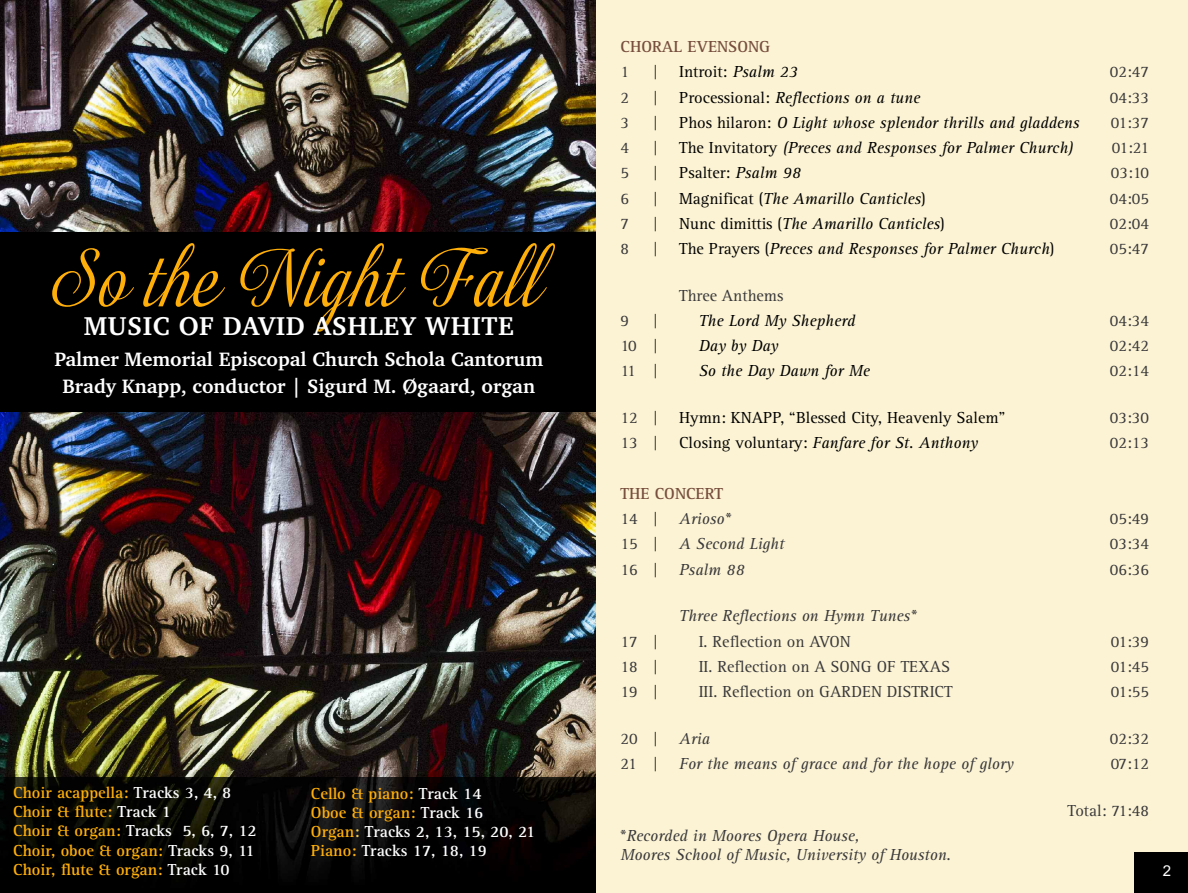
<style>
.page{position:relative;width:1188px;height:893px;background:#fff}
.page>*{position:absolute;margin:0;border:0;box-sizing:border-box;transform-origin:0 0}
.t1{font:66.15px "Almibar Pro";color:#ffaf09}
.t2{font:700 26.4px "Charter";letter-spacing:.025em;color:#fff}
.t3{font:700 19.8px/26.5px "Charter";color:#fff;text-align:center}
.t4{font:italic 16.5px "Rotis Serif";color:#000}
.t5{font:16.5px "Rotis Serif";color:#39383a}
.t6{font:italic 16.5px/19.2px "Rotis Serif";color:#39383a}
.t7{font:700 16.5px/19.2px "Rotis Serif";color:#ffaf09}
.t8{font:700 16.5px/19.2px "Rotis Serif";color:#fff}
.t9{font:16.5px "Rotis Serif";color:#000}
.t10{font:700 16.5px "Rotis Serif";color:#774e3d}
.t11{font:15px "Arial";color:#fff}
.s1{color:#fff}
.s2{color:#ffaf09}
.s3{color:#f3cd53}
.s4{font-style:italic}
.s5{font-style:normal}
</style>
<div class="page">
<img style="left:0;top:0;width:597px;height:770px">
<img style="left:0;top:770px;width:597px;height:123px">
<img style="left:0;top:215px;width:597px;height:83px">
<img style="left:0;top:298px;width:597px;height:146px">
<img style="left:52px;top:298px;width:271px;height:9px">
<div style="left:597px;top:0;width:591px;height:893px;background:#fcf3d4"></div>
<div style="left:1134px;top:852px;width:54px;height:41px;background:#000"></div>
<h1 class="t1" style="left:52px;top:248px;width:495px">So the Night Fall</h1>
<h2 class="t2" style="left:84px;top:310px;width:432px">music of david ashley white</h2>
<p class="t3" style="left:55px;top:346px;width:490px">Palmer memorial episcopal church schola cantorum<br>Brady Knapp, conductor | sigurd m. Øgaard, organ</p>
<p class="t7" style="left:13px;top:784px;width:245px">Choir acappella: <span class="s1">Tracks 3, 4, 8<br></span>Choir &amp; flute: <span class="s1">Track 1<br></span>Choir &amp; organ: <span class="s1">Tracks 5, 6, 7, 12<br></span>Choir, oboe &amp; organ: <span class="s1">Tracks 9, 11<br></span>Choir, flute &amp; organ: <span class="s1">Track 10</span></p>
<p class="t8" style="left:311px;top:785px;width:226px"><span class="s2">Cello &amp; piano:</span> Track 14<br><span class="s2">Oboe &amp; organ:</span> Track 16<br><span class="s2">Organ</span><span class="s3">:</span> Tracks 2, 13, 15, 20, 21<br><span class="s2">Piano:</span> Tracks 17, 18, 19</p>
<p class="t10" style="left:621px;top:41px;width:151px">CHORAL EVENSONG</p>
<p class="t5" style="left:621px;top:66px;width:10px">1</p>
<p class="t5" style="left:653px;top:66px;width:7px">|</p>
<p class="t9" style="left:679px;top:66px;width:120px">Introit: <span class="s4">Psalm 23</span></p>
<p class="t5" style="left:1110px;top:66px;width:41px">02:47</p>
<p class="t5" style="left:621px;top:91px;width:10px">2</p>
<p class="t5" style="left:653px;top:91px;width:7px">|</p>
<p class="t4" style="left:679px;top:91px;width:242px"><span class="s5">Processional:</span> Reflections on a tune</p>
<p class="t5" style="left:1110px;top:91px;width:41px">04:33</p>
<p class="t5" style="left:621px;top:117px;width:10px">3</p>
<p class="t5" style="left:653px;top:117px;width:7px">|</p>
<p class="t4" style="left:679px;top:117px;width:402px"><span class="s5">Phos hilaron:</span> O Light whose splendor thrills and gladdens</p>
<p class="t5" style="left:1111px;top:117px;width:40px">01:37</p>
<p class="t5" style="left:621px;top:142px;width:10px">4</p>
<p class="t5" style="left:653px;top:142px;width:7px">|</p>
<p class="t4" style="left:679px;top:142px;width:396px"><span class="s5">The Invitatory</span> (Preces and Responses for Palmer Church)</p>
<p class="t5" style="left:1112px;top:142px;width:39px">01:21</p>
<p class="t5" style="left:621px;top:167px;width:10px">5</p>
<p class="t5" style="left:653px;top:167px;width:7px">|</p>
<p class="t9" style="left:679px;top:167px;width:123px">Psalter: <span class="s4">Psalm 98</span></p>
<p class="t5" style="left:1111px;top:167px;width:40px">03:10</p>
<p class="t5" style="left:621px;top:192px;width:10px">6</p>
<p class="t5" style="left:653px;top:192px;width:7px">|</p>
<p class="t4" style="left:679px;top:192px;width:248px"><span class="s5">Magnificat (</span>The Amarillo Canticles<span class="s5">)</span></p>
<p class="t5" style="left:1110px;top:192px;width:41px">04:05</p>
<p class="t5" style="left:621px;top:218px;width:10px">7</p>
<p class="t5" style="left:653px;top:218px;width:7px">|</p>
<p class="t4" style="left:679px;top:218px;width:267px"><span class="s5">Nunc dimittis (</span>The Amarillo Canticles<span class="s5">)</span></p>
<p class="t5" style="left:1110px;top:218px;width:41px">02:04</p>
<p class="t5" style="left:621px;top:243px;width:10px">8</p>
<p class="t5" style="left:653px;top:243px;width:7px">|</p>
<p class="t4" style="left:679px;top:243px;width:377px"><span class="s5">The Prayers (</span>Preces and Responses for Palmer Church<span class="s5">)</span></p>
<p class="t5" style="left:1110px;top:243px;width:41px">05:47</p>
<p class="t5" style="left:679px;top:290px;width:106px">Three Anthems</p>
<p class="t5" style="left:621px;top:315px;width:10px">9</p>
<p class="t5" style="left:653px;top:315px;width:7px">|</p>
<p class="t4" style="left:699px;top:315px;width:158px">The Lord My Shepherd</p>
<p class="t5" style="left:1110px;top:315px;width:41px">04:34</p>
<p class="t5" style="left:621px;top:340px;width:39px">10 |</p>
<p class="t4" style="left:699px;top:340px;width:81px">Day by Day</p>
<p class="t5" style="left:1110px;top:340px;width:41px">02:42</p>
<p class="t5" style="left:621px;top:365px;width:39px">11 |</p>
<p class="t4" style="left:699px;top:365px;width:173px">So the Day Dawn for Me</p>
<p class="t5" style="left:1110px;top:365px;width:41px">02:14</p>
<p class="t5" style="left:621px;top:412px;width:39px">12 |</p>
<p class="t9" style="left:679px;top:412px;width:328px">Hymn: KNAPP, “Blessed City, Heavenly Salem”</p>
<p class="t5" style="left:1110px;top:412px;width:41px">03:30</p>
<p class="t5" style="left:621px;top:437px;width:39px">13 |</p>
<p class="t4" style="left:679px;top:437px;width:300px"><span class="s5">Closing voluntary:</span> Fanfare for St. Anthony</p>
<p class="t5" style="left:1110px;top:437px;width:41px">02:13</p>
<p class="t10" style="left:621px;top:488px;width:104px">THE CONCERT</p>
<p class="t5" style="left:621px;top:513px;width:39px">14 |</p>
<p class="t6" style="left:679px;top:511px;width:53px">Arioso*</p>
<p class="t5" style="left:1110px;top:513px;width:41px">05:49</p>
<p class="t5" style="left:621px;top:538px;width:39px">15 |</p>
<p class="t6" style="left:679px;top:536px;width:107px">A Second Light</p>
<p class="t5" style="left:1110px;top:538px;width:41px">03:34</p>
<p class="t5" style="left:621px;top:563px;width:39px">16 |</p>
<p class="t6" style="left:679px;top:561px;width:67px">Psalm 88</p>
<p class="t5" style="left:1110px;top:563px;width:41px">06:36</p>
<p class="t6" style="left:679px;top:608px;width:238px">Three Reflections on Hymn Tunes*</p>
<p class="t5" style="left:621px;top:635px;width:39px">17 |</p>
<p class="t5" style="left:699px;top:635px;width:154px">I. Reflection on AVON</p>
<p class="t5" style="left:1111px;top:635px;width:40px">01:39</p>
<p class="t5" style="left:621px;top:660px;width:39px">18 |</p>
<p class="t5" style="left:699px;top:660px;width:253px">II. Reflection on A SONG OF TEXAS</p>
<p class="t5" style="left:1111px;top:660px;width:40px">01:45</p>
<p class="t5" style="left:621px;top:686px;width:39px">19 |</p>
<p class="t5" style="left:699px;top:686px;width:255px">III. Reflection on GARDEN DISTRICT</p>
<p class="t5" style="left:1111px;top:686px;width:40px">01:55</p>
<p class="t5" style="left:621px;top:732px;width:39px">20 |</p>
<p class="t6" style="left:679px;top:730px;width:32px">Aria</p>
<p class="t5" style="left:1110px;top:732px;width:41px">02:32</p>
<p class="t5" style="left:621px;top:758px;width:39px">21 |</p>
<p class="t6" style="left:679px;top:755px;width:336px">For the means of grace and for the hope of glory</p>
<p class="t5" style="left:1111px;top:758px;width:40px">07:12</p>
<p class="t5" style="left:1067px;top:804px;width:83px">Total: 71:48</p>
<p class="t6" style="left:621px;top:827px;width:332px"><span class="s5">*</span>Recorded in Moores Opera House,<br>Moores School of Music, University of Houston.</p>
<p class="t11" style="left:1163px;top:862px;width:10px">2</p>
</div>
